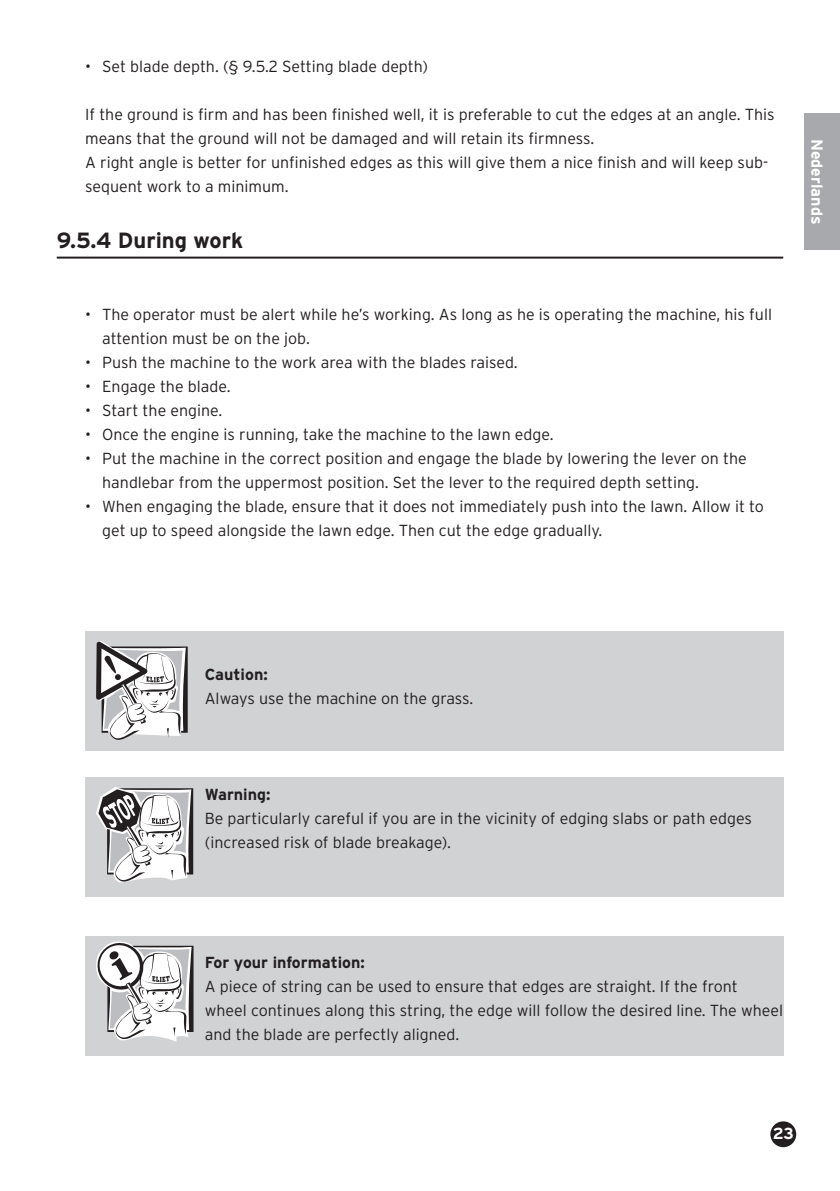
<style>
.page{position:relative;width:840px;height:1191px;background:#fff}
.page>*{position:absolute;margin:0;border:0;box-sizing:border-box;transform-origin:0 0}
.t1{font:700 22px "Interstate";color:#231f20}
.t2{font:300 16px/24px "Interstate";color:#231f20}
.t3{font:700 16px "Interstate";color:#231f20}
.t4{font:700 16px "Interstate";color:#fff}
</style>
<div class="page">
<div style="left:771px;top:1122px;width:23px;height:24px;background:#231f20;border-radius:50%"></div>
<div style="left:770px;top:1121px;width:25px;height:26px;border:2px solid #231f20;border-radius:50%"></div>
<div style="left:803px;top:113px;width:36px;height:136px;background:#a8a9ad"></div>
<div style="left:85px;top:936px;width:697px;height:119px;background:#d1d2d4"></div>
<div style="left:85px;top:777px;width:697px;height:119px;background:#d1d2d4"></div>
<div style="left:85px;top:631px;width:697px;height:119px;background:#d1d2d4"></div>
<hr style="left:57px;top:257px;width:725px;height:2px;background:#231f20">
<svg style="left:96px;top:641px;width:92px;height:98px"></svg>
<svg style="left:96px;top:941px;width:97px;height:100px"></svg>
<svg style="left:96px;top:787px;width:97px;height:95px"></svg>
<p class="t2" style="left:85px;top:55px;width:344px">• Set blade depth. (§ 9.5.2 Setting blade depth)</p>
<p class="t2" style="left:85px;top:103px;width:690px">If the ground is firm and has been finished well, it is preferable to cut the edges at an angle. This means that the ground will not be damaged and will retain its firmness.<br>A right angle is better for unfinished edges as this will give them a nice finish and will keep sub&shy;sequent work to a minimum.</p>
<h1 class="t1" style="left:57px;top:231px;width:188px">9.5.4 During work</h1>
<p class="t2" style="left:102px;top:303px;width:671px;text-indent:-17px">• The operator must be alert while he’s working. As long as he is operating the machine, his full attention must be on the job.</p>
<p class="t2" style="left:85px;top:351px;width:434px">• Push the machine to the work area with the blades raised.</p>
<p class="t2" style="left:85px;top:375px;width:147px">• Engage the blade.</p>
<p class="t2" style="left:85px;top:399px;width:139px">• Start the engine.</p>
<p class="t2" style="left:85px;top:423px;width:469px">• Once the engine is running, take the machine to the lawn edge.</p>
<p class="t2" style="left:102px;top:447px;width:645px;text-indent:-17px">• Put the machine in the correct position and engage the blade by lowering the lever on the handlebar from the uppermost position. Set the lever to the required depth setting.</p>
<p class="t2" style="left:102px;top:495px;width:663px;text-indent:-17px">• When engaging the blade, ensure that it does not immediately push into the lawn. Allow it to get up to speed alongside the lawn edge. Then cut the edge gradually.</p>
<p class="t4" style="left:825px;top:139px;width:87px;rotate:90deg">Nederlands</p>
<p class="t3" style="left:205px;top:667px;width:64px">Caution:</p>
<p class="t2" style="left:205px;top:687px;width:270px">Always use the machine on the grass.</p>
<p class="t3" style="left:205px;top:787px;width:67px">Warning:</p>
<p class="t2" style="left:205px;top:807px;width:548px">Be particularly careful if you are in the vicinity of edging slabs or path edges (increased risk of blade breakage).</p>
<p class="t3" style="left:205px;top:955px;width:161px">For your information:</p>
<p class="t2" style="left:205px;top:975px;width:579px">A piece of string can be used to ensure that edges are straight. If the front wheel continues along this string, the edge will follow the desired line. The wheel and the blade are perfectly aligned.</p>
<p class="t4" style="left:772px;top:1126px;width:22px">23</p>
</div>
